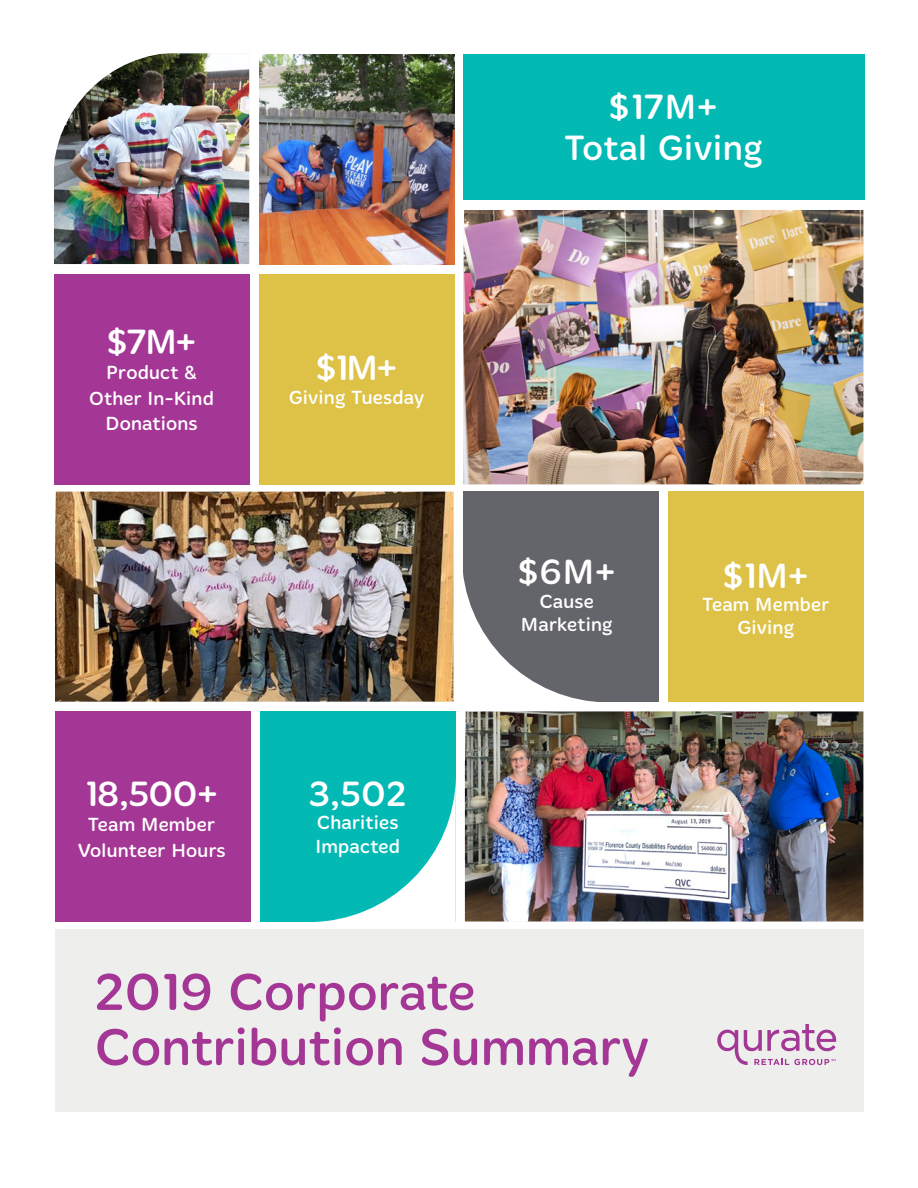
<style>
.page{position:relative;width:918px;height:1188px;background:#fff}
.page>*{position:absolute;margin:0;border:0;box-sizing:border-box;transform-origin:0 0}
.Titles{font:53.25px/55.2px "Merge Pro";color:#a43795}
.Titles-2{font:36px/41.7px "Merge Pro";letter-spacing:.01em;color:#fff;text-align:center}
.Titles-3{font:19.5px/25.5px "Merge Pro";letter-spacing:.01em;color:#fff;text-align:center}
</style>
<div class="page">
<div style="left:260px;top:711px;width:195px;height:210px;background:#03b9b4"></div>
<div style="left:55px;top:711px;width:195px;height:210px;background:#a43795"></div>
<div style="left:55px;top:929px;width:808px;height:183px;background:#eeeeed"></div>
<img style="left:55px;top:492px;width:399px;height:210px">
<img style="left:465px;top:711px;width:398px;height:210px">
<img style="left:463px;top:210px;width:400px;height:274px">
<div style="left:259px;top:274px;width:195px;height:210px;background:#ddc247"></div>
<div style="left:668px;top:492px;width:195px;height:210px;background:#ddc247"></div>
<div style="left:54px;top:274px;width:195px;height:210px;background:#a43795"></div>
<div style="left:463px;top:492px;width:195px;height:210px;background:#64656a"></div>
<img style="left:54px;top:53px;width:195px;height:211px">
<svg style="left:463px;top:573px;width:134px;height:129px"></svg>
<svg style="left:309px;top:775px;width:147px;height:147px"></svg>
<svg style="left:717px;top:1024px;width:119px;height:41px"></svg>
<img style="left:259px;top:54px;width:195px;height:210px">
<div style="left:463px;top:54px;width:402px;height:146px;background:#03b9b4"></div>
<p class="Titles-2" style="left:107px;top:322px;width:91px">$7M+</p>
<p class="Titles-3" style="left:89px;top:360px;width:126px">Product &amp;<br>Other In-Kind<br>Donations</p>
<p class="Titles-2" style="left:316px;top:348px;width:83px">$1M+</p>
<p class="Titles-3" style="left:289px;top:385px;width:137px">Giving Tuesday</p>
<p class="Titles-2" style="left:85px;top:774px;width:135px">18,500+</p>
<p class="Titles-3" style="left:78px;top:812px;width:149px">Team Member<br>Volunteer Hours</p>
<p class="Titles-2" style="left:309px;top:774px;width:99px">3,502</p>
<p class="Titles-3" style="left:315px;top:811px;width:86px;line-height:23.4px;text-align:left">Charities<br>Impacted</p>
<p class="Titles-2" style="left:564px;top:87px;width:200px">$17M+<br>Total Giving</p>
<p class="Titles-2" style="left:518px;top:552px;width:100px">$6M+</p>
<p class="Titles-3" style="left:521px;top:590px;width:93px;line-height:23.4px">Cause<br>Marketing</p>
<p class="Titles-2" style="left:723px;top:555px;width:87px">$1M+</p>
<p class="Titles-3" style="left:702px;top:593px;width:129px;line-height:23.4px">Team Member<br>Giving</p>
<p class="Titles" style="left:94px;top:966px;width:557px">2019 Corporate<br>Contribution Summary</p>
</div>
